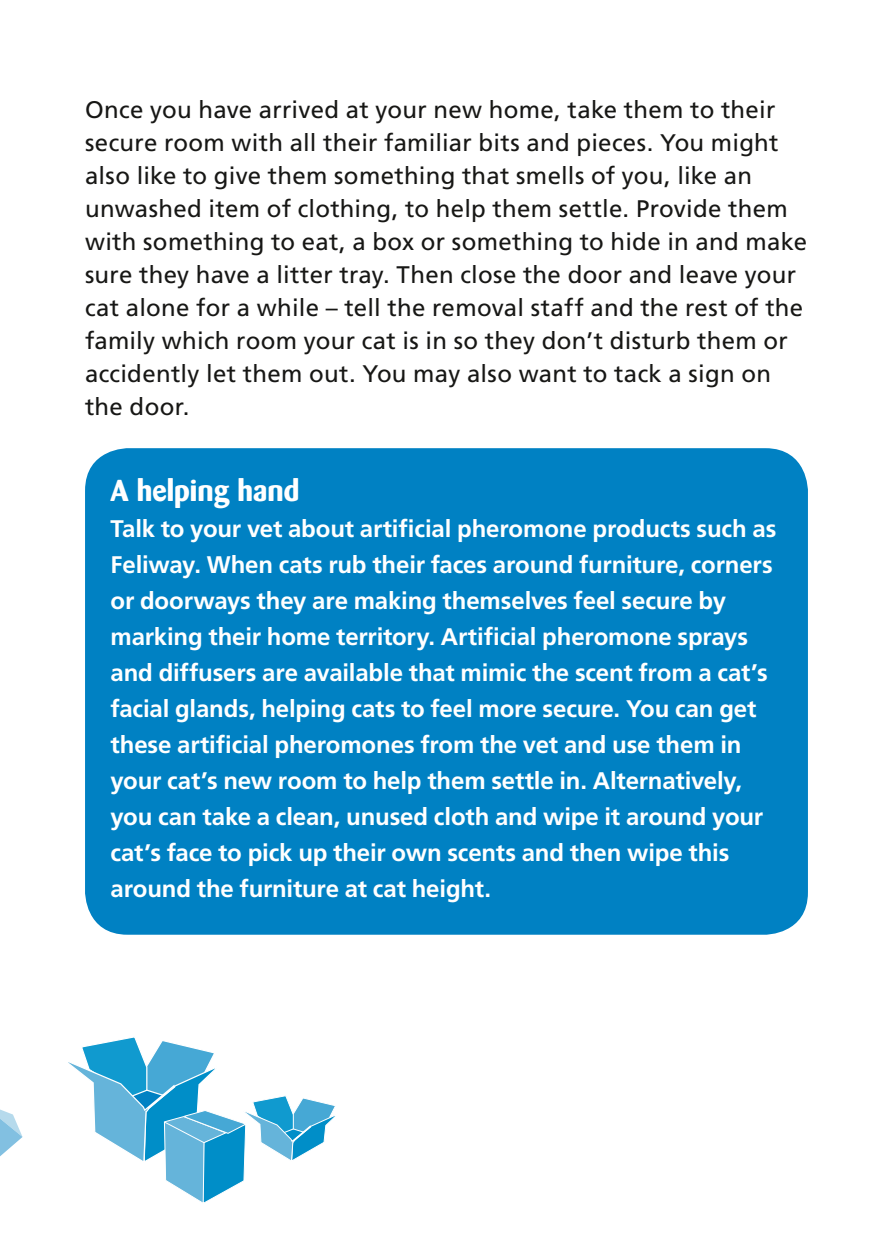
<style>
.page{position:relative;width:893px;height:1259px;background:#fff}
.page>*{position:absolute;margin:0;border:0;box-sizing:border-box;transform-origin:0 0}
.t1{font:700 30px "Barmeno BQ";color:#fff}
.t2{font:700 24px/36px "Frutiger";letter-spacing:-.005em;color:#fff}
.t3{font:24px/33px "Frutiger";letter-spacing:.01em;color:#171715}
</style>
<div class="page">
<svg style="left:0;top:1109px;width:23px;height:47px"></svg>
<svg style="left:68px;top:1037px;width:268px;height:166px"></svg>
<div style="left:85px;top:448px;width:723px;height:486px;background:#0081c3;border-radius:43px"></div>
<p class="t3" style="left:85px;top:93px;width:723px">Once you have arrived at your new home, take them to their secure room with all their familiar bits and pieces. You might also like to give them something that smells of you, like an unwashed item of clothing, to help them settle. Provide them with something to eat, a box or something to hide in and make sure they have a litter tray. Then close the door and leave your cat alone for a while – tell the removal staff and the rest of the family which room your cat is in so they don’t disturb them or accidently let them out. You may also want to tack a sign on the door.</p>
<p class="t1" style="left:111px;top:472px;width:190px">A helping hand</p>
<p class="t2" style="left:111px;top:510px;width:667px">Talk to your vet about artificial pheromone products such as Feliway. When cats rub their faces around furniture, corners or doorways they are making themselves feel secure by marking their home territory. Artificial pheromone sprays and diffusers are available that mimic the scent from a cat’s facial glands, helping cats to feel more secure. You can get these artificial pheromones from the vet and use them in your cat’s new room to help them settle in. Alternatively, you can take a clean, unused cloth and wipe it around your cat’s face to pick up their own scents and then wipe this around the furniture at cat height.</p>
</div>
